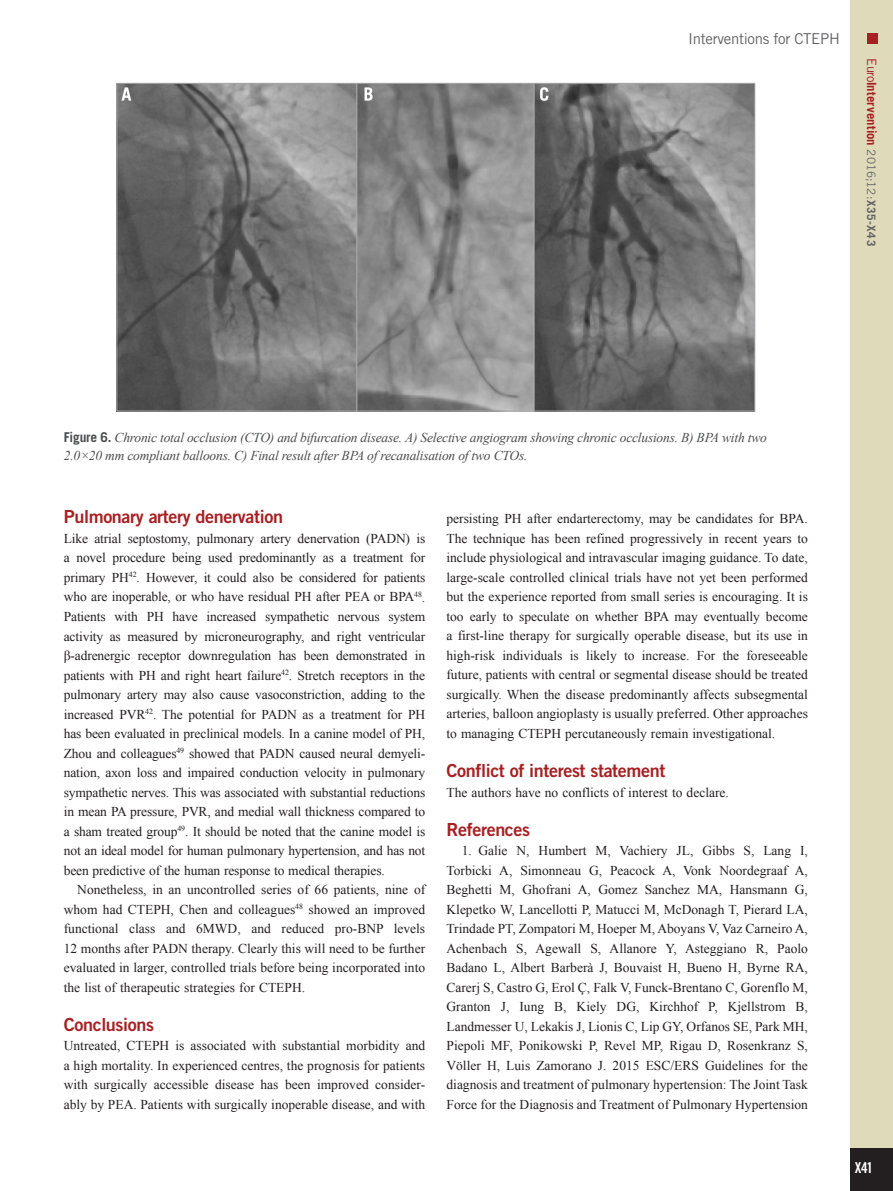
<style>
.page{position:relative;width:893px;height:1191px;background:#fff}
.page>*{position:absolute;margin:0;border:0;box-sizing:border-box;transform-origin:0 0}
.intertitre1{font:18px "Trade Gothic LT Std Bd 2";letter-spacing:-.02em;color:#a72023}
.t1{font:15px "Trade Gothic LT Std";letter-spacing:-.02em;color:#636366}
.t2{font:15px "Trade Gothic LT Std Bd Cn 20";color:#fff}
.text_1er_paragraph{font:13.5px/19.5px "Times New Roman";color:#231f20;text-align:justify}
.references{font:13.5px/19.5px "Times New Roman";color:#231f20;text-align:justify}
.text_paragraph{font:13.5px/19.5px "Times New Roman";color:#231f20;text-align:justify}
.figure_legende{font:italic 13.5px/18px "Times New Roman";letter-spacing:-.015em;color:#4b4c4d}
.t3{font:700 12.75px "Trade Gothic LT Std";letter-spacing:.005em;color:#a72023}
.s1{font-weight:400}
.s2{font-weight:400;font-size:11.7px;color:#636366}
.s3{font-size:11.7px;color:#636366}
.s4{font-family:"Trade Gothic LT Std";font-weight:700;font-style:normal}
</style>
<div class="page">
<div style="left:850px;top:0;width:43px;height:1191px;background:#dedaba"></div>
<div style="left:850px;top:1148px;width:43px;height:43px;background:#231f20"></div>
<div style="left:867px;top:34px;width:11px;height:10px;background:#a72023"></div>
<img style="left:118px;top:85px;width:635px;height:324px">
<p class="t1" style="left:688px;top:30px;width:153px">Interventions for CTEPH</p>
<p class="t3" style="left:879px;top:58px;width:189px;rotate:90deg"><span class="s1">Euro</span>Intervention <span class="s2">2016;12:</span><span class="s3">X35-X43</span></p>
<p class="figure_legende" style="left:64px;top:428px;width:705px"><span class="s4">Figure 6.</span> Chronic total occlusion (CTO) and bifurcation disease. A) Selective angiogram showing chronic occlusions. B) BPA with two<br>2.0×20 mm compliant balloons. C) Final result after BPA of recanalisation of two CTOs.</p>
<p class="intertitre1" style="left:64px;top:506px;width:221px">Pulmonary artery denervation</p>
<p class="text_1er_paragraph" style="left:64px;top:528px;width:363px">Like atrial septostomy, pulmonary artery denervation (PADN) is a novel procedure being used predominantly as a treatment for primary PH<sup>42</sup>. However, it could also be considered for patients who are inoperable, or who have residual PH after PEA or BPA<sup>48</sup>.<br>Patients with PH have increased sympathetic nervous system activity as measured by microneurography, and right ventricular β-adrenergic receptor downregulation has been demonstrated in patients with PH and right heart failure<sup>42</sup>. Stretch receptors in the pulmonary artery may also cause vasoconstriction, adding to the increased PVR<sup>42</sup>. The potential for PADN as a treatment for PH has been evaluated in preclinical models. In a canine model of PH, Zhou and colleagues<sup>49</sup> showed that PADN caused neural demyeli&shy;nation, axon loss and impaired conduction velocity in pulmonary sympathetic nerves. This was associated with substantial reductions in mean PA pressure, PVR, and medial wall thickness compared to a sham treated group<sup>49</sup>. It should be noted that the canine model is not an ideal model for human pulmonary hypertension, and has not been predictive of the human response to medical therapies.</p>
<p class="text_paragraph" style="left:64px;top:879px;width:363px;text-indent:14px">Nonetheless, in an uncontrolled series of 66 patients, nine of whom had CTEPH, Chen and colleagues<sup>48</sup> showed an improved functional class and 6MWD, and reduced pro-BNP levels 12 months after PADN therapy. Clearly this will need to be further evaluated in larger, controlled trials before being incorporated into the list of therapeutic strategies for CTEPH.</p>
<p class="intertitre1" style="left:64px;top:1013px;width:92px">Conclusions</p>
<p class="text_1er_paragraph" style="left:64px;top:1035px;width:363px">Untreated, CTEPH is associated with substantial morbidity and a high mortality. In experienced centres, the prognosis for patients with surgically accessible disease has been improved consider&shy;ably by PEA. Patients with surgically inoperable disease, and with</p>
<p class="text_1er_paragraph" style="left:446px;top:509px;width:363px">persisting PH after endarterectomy, may be candidates for BPA.<br>The technique has been refined progressively in recent years to include physiological and intravascular imaging guidance. To date, large-scale controlled clinical trials have not yet been performed but the experience reported from small series is encouraging. It is too early to speculate on whether BPA may eventually become a first-line therapy for surgically operable disease, but its use in high-risk individuals is likely to increase. For the foreseeable future, patients with central or segmental disease should be treated surgically. When the disease predominantly affects subsegmental arteries, balloon angioplasty is usually preferred. Other approaches to managing CTEPH percutaneously remain investigational.</p>
<p class="intertitre1" style="left:446px;top:759px;width:220px">Conflict of interest statement</p>
<p class="text_1er_paragraph" style="left:446px;top:782px;width:284px">The authors have no conflicts of interest to declare.</p>
<p class="intertitre1" style="left:446px;top:818px;width:85px">References</p>
<p class="references" style="left:446px;top:840px;width:363px;text-indent:15px">1. Galie N, Humbert M, Vachiery JL, Gibbs S, Lang I, Torbicki A, Simonneau G, Peacock A, Vonk Noordegraaf A, Beghetti M, Ghofrani A, Gomez Sanchez MA, Hansmann G, Klepetko W, Lancellotti P, Matucci M, McDonagh T, Pierard LA, Trindade PT, Zompatori M, Hoeper M, Aboyans V, Vaz Carneiro A, Achenbach S, Agewall S, Allanore Y, Asteggiano R, Paolo Badano L, Albert Barberà J, Bouvaist H, Bueno H, Byrne RA, Carerj S, Castro G, Erol Ç, Falk V, Funck-Brentano C, Gorenflo M, Granton J, Iung B, Kiely DG, Kirchhof P, Kjellstrom B, Landmesser U, Lekakis J, Lionis C, Lip GY, Orfanos SE, Park MH, Piepoli MF, Ponikowski P, Revel MP, Rigau D, Rosenkranz S, Völler H, Luis Zamorano J. 2015 ESC/ERS Guidelines for the diagnosis and treatment of pulmonary hypertension: The Joint Task Force for the Diagnosis and Treatment of Pulmonary Hypertension</p>
<p class="t2" style="left:855px;top:1158px;width:20px">X41</p>
</div>
